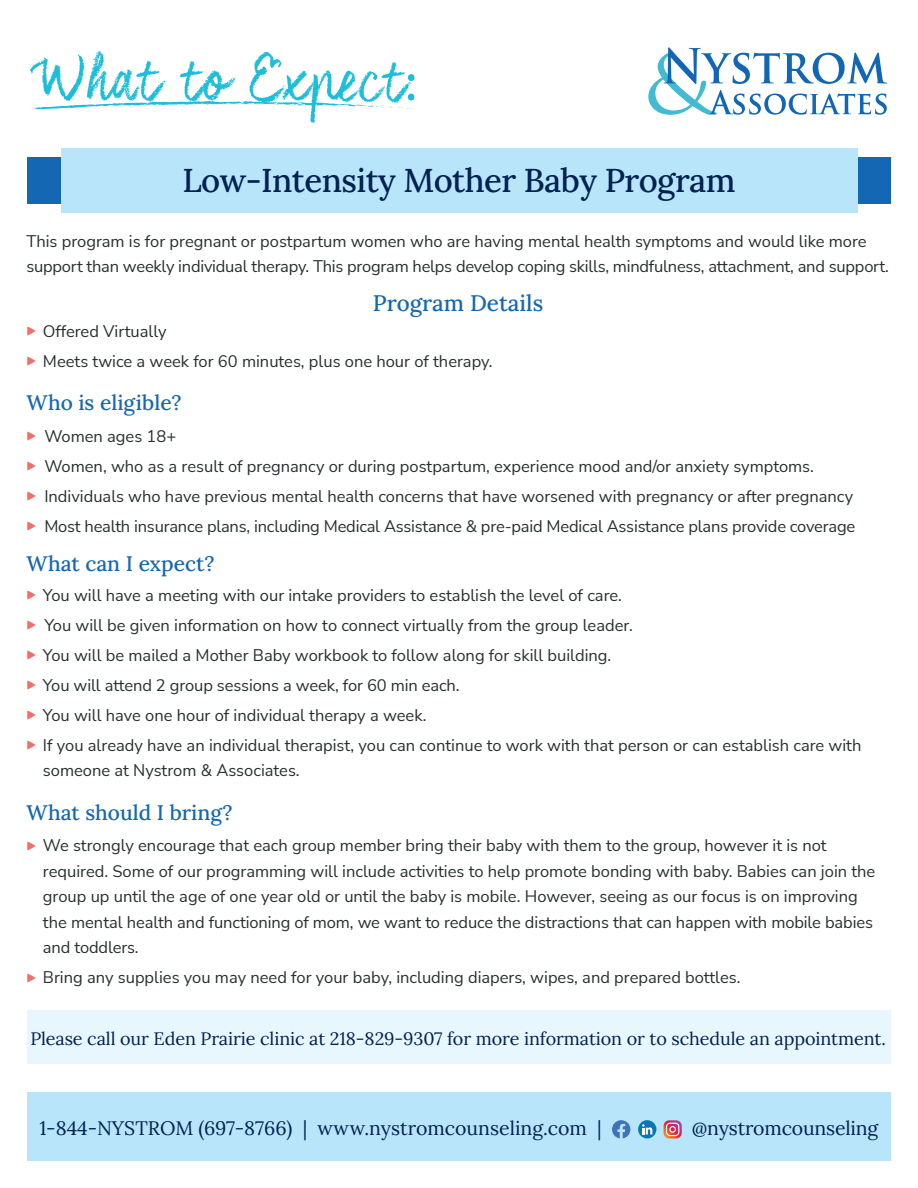
<style>
.page{position:relative;width:918px;height:1188px;background:#fff}
.page>*{position:absolute;margin:0;border:0;box-sizing:border-box;transform-origin:0 0}
.t1{font:33px "Lora";letter-spacing:-.015em;color:#002252}
.t2{font:22.5px "Lora";color:#1468b3}
.t3{font:21px "Lora";color:#1468b3}
.t4{font:19.5px "Lora";color:#002252}
.t5{font:18px "Lora";letter-spacing:-.005em;color:#002252}
.t6{font:16.5px/30px "Nunito Sans";color:#27302c}
.s1{font-family:"Tisa Sans Pro";color:#f26e66}
</style>
<div class="page">
<div style="left:27px;top:1010px;width:864px;height:54px;background:#e8f6fd"></div>
<div style="left:27px;top:157px;width:864px;height:46px;background:#1468b3"></div>
<div style="left:61px;top:148px;width:796px;height:65px;background:#b9e5fa"></div>
<svg style="left:648px;top:47px;width:239px;height:68px"></svg>
<div style="left:27px;top:1092px;width:864px;height:69px;background:#b9e5fa"></div>
<svg style="left:612px;top:1120px;width:19px;height:18px"></svg>
<svg style="left:638px;top:1120px;width:18px;height:18px"></svg>
<svg style="left:642px;top:1124px;width:10px;height:10px"></svg>
<svg style="left:664px;top:1120px;width:18px;height:19px"></svg>
<svg style="left:30px;top:51px;width:385px;height:72px"></svg>
<h1 class="t1" style="left:182px;top:156px;width:555px">Low-Intensity Mother Baby Program</h1>
<p class="t6" style="left:26px;top:228px;width:864px;line-height:25.5px">This program is for pregnant or postpartum women who are having mental health symptoms and would like more support than weekly individual therapy. This program helps develop coping skills, mindfulness, attachment, and support.</p>
<h2 class="t2" style="left:373px;top:286px;width:172px">Program Details</h2>
<p class="t6" style="left:26px;top:315px;width:468px"><span class="s1">▸</span> Offered Virtually<br><span class="s1">▸</span> Meets twice a week for 60 minutes, plus one hour of therapy.</p>
<p class="t3" style="left:26px;top:387px;width:157px">Who is eligible?</p>
<p class="t6" style="left:26px;top:420px;width:830px"><span class="s1">▸</span> Women ages 18+<br><span class="s1">▸</span> Women, who as a result of pregnancy or during postpartum, experience mood and/or anxiety symptoms.<br><span class="s1">▸</span> Individuals who have previous mental health concerns that have worsened with pregnancy or after pregnancy <span class="s1">▸</span> Most health insurance plans, including Medical Assistance &amp; pre-paid Medical Assistance plans provide coverage</p>
<p class="t3" style="left:26px;top:547px;width:190px">What can I expect?</p>
<p class="t6" style="left:26px;top:579px;width:836px"><span class="s1">▸</span> You will have a meeting with our intake providers to establish the level of care.<br><span class="s1">▸</span> You will be given information on how to connect virtually from the group leader.<br><span class="s1">▸</span> You will be mailed a Mother Baby workbook to follow along for skill building.<br><span class="s1">▸</span> You will attend 2 group sessions a week, for 60 min each.<br><span class="s1">▸</span> You will have one hour of individual therapy a week.<br><span class="s1">▸</span> If you already have an individual therapist, you can continue to work with that person or can establish care with</p>
<p class="t6" style="left:43px;top:755px;width:258px">someone at Nystrom &amp; Associates.</p>
<p class="t3" style="left:26px;top:796px;width:208px">What should I bring?</p>
<p class="t6" style="left:43px;top:832px;width:834px;line-height:25.5px;text-indent:-16px"><span class="s1">▸</span> We strongly encourage that each group member bring their baby with them to the group, however it is not required. Some of our programming will include activities to help promote bonding with baby. Babies can join the group up until the age of one year old or until the baby is mobile. However, seeing as our focus is on improving the mental health and functioning of mom, we want to reduce the distractions that can happen with mobile babies and toddlers.</p>
<p class="t6" style="left:26px;top:962px;width:716px"><span class="s1">▸</span> Bring any supplies you may need for your baby, including diapers, wipes, and prepared bottles.</p>
<p class="t5" style="left:30px;top:1025px;width:857px">Please call our Eden Prairie clinic at 218-829-9307 for more information or to schedule an appointment.</p>
<p class="t4" style="left:39px;top:1113px;width:564px">1-844-NYSTROM (697-8766) | www.nystromcounseling.com |</p>
<p class="t4" style="left:692px;top:1113px;width:188px">@nystromcounseling</p>
</div>
